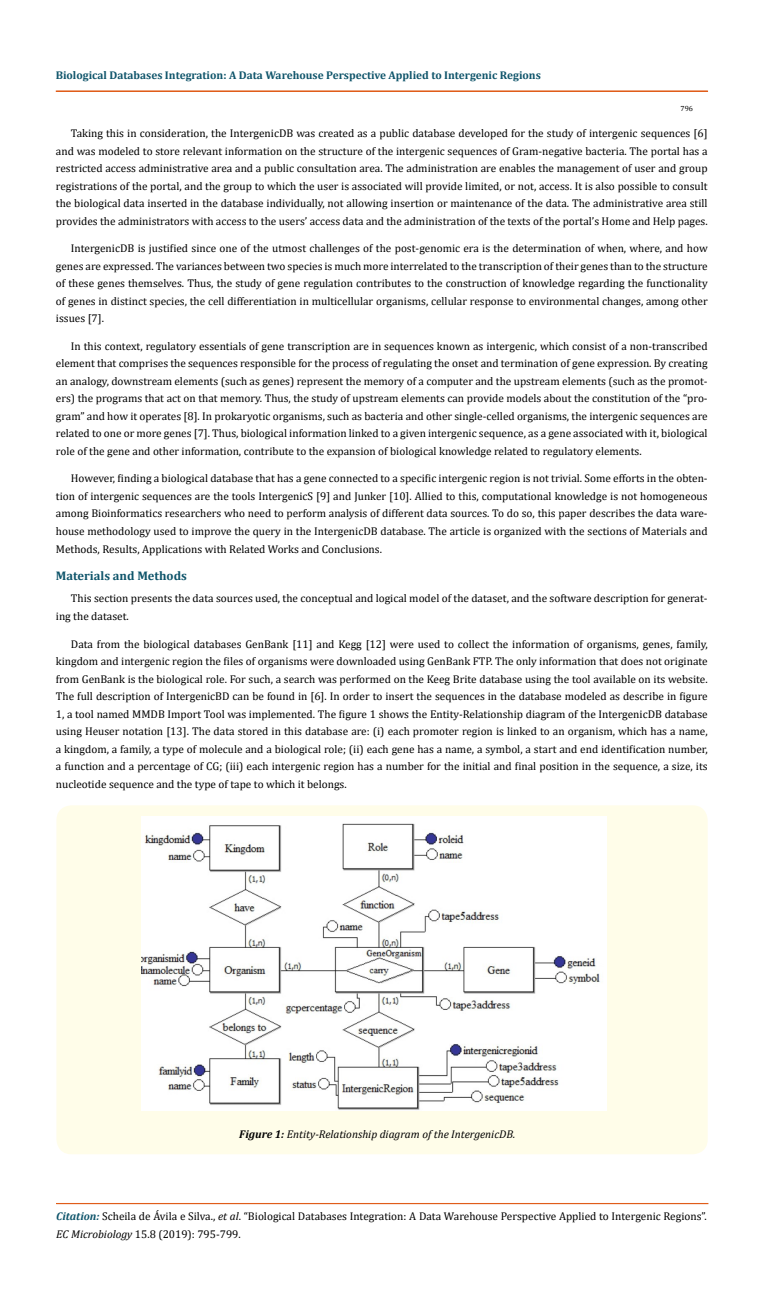
<style>
.page{position:relative;width:764px;height:1292px;background:#fff}
.page>*{position:absolute;margin:0;border:0;box-sizing:border-box;transform-origin:0 0}
.t1{font:700 12.5px "Cambria";color:#0e546a}
.t2{font:11.25px/17.5px "Cambria";color:#000;text-align:justify}
.t3{font:700 11.25px "Cambria";color:#0e546a}
.t4{font:italic 11.25px "Cambria";color:#000}
.t5{font:7.5px "Cambria";color:#000}
.s1{font-weight:700}
.s2{font-weight:700;font-style:italic;color:#0e546a}
.s3{font-style:italic}
</style>
<div class="page">
<div style="left:56px;top:91px;width:651px;height:1px;border:1px solid #e05d1a"></div>
<div style="left:56px;top:1203px;width:652px;height:1px;border:1px solid #e05d1a"></div>
<div style="left:56px;top:805px;width:651px;height:349px;background:#fffde9;border-radius:15px"></div>
<img style="left:142px;top:816px;width:464px;height:294px">
<p class="t3" style="left:56px;top:67px;width:487px">Biological Databases Integration: A Data Warehouse Perspective Applied to Intergenic Regions</p>
<p class="t5" style="left:680px;top:103px;width:14px">796</p>
<p class="t2" style="left:56px;top:124px;width:653px;text-indent:15px">Taking this in consideration, the IntergenicDB was created as a public database developed for the study of intergenic sequences [6] and was modeled to store relevant information on the structure of the intergenic sequences of Gram-negative bacteria. The portal has a restricted access administrative area and a public consultation area. The administration are enables the management of user and group registrations of the portal, and the group to which the user is associated will provide limited, or not, access. It is also possible to consult the biological data inserted in the database individually, not allowing insertion or maintenance of the data. The administrative area still provides the administrators with access to the users’ access data and the administration of the texts of the portal’s Home and Help pages.</p>
<p class="t2" style="left:56px;top:240px;width:653px;text-indent:15px">IntergenicDB is justified since one of the utmost challenges of the post-genomic era is the determination of when, where, and how genes are expressed. The variances between two species is much more interrelated to the transcription of their genes than to the structure of these genes themselves. Thus, the study of gene regulation contributes to the construction of knowledge regarding the functionality of genes in distinct species, the cell differentiation in multicellular organisms, cellular response to environmental changes, among other issues [7].</p>
<p class="t2" style="left:56px;top:337px;width:653px;text-indent:15px">In this context, regulatory essentials of gene transcription are in sequences known as intergenic, which consist of a non-transcribed element that comprises the sequences responsible for the process of regulating the onset and termination of gene expression. By creating an analogy, downstream elements (such as genes) represent the memory of a computer and the upstream elements (such as the promot&shy;ers) the programs that act on that memory. Thus, the study of upstream elements can provide models about the constitution of the “pro&shy;gram” and how it operates [8]. In prokaryotic organisms, such as bacteria and other single-celled organisms, the intergenic sequences are related to one or more genes [7]. Thus, biological information linked to a given intergenic sequence, as a gene associated with it, biological role of the gene and other information, contribute to the expansion of biological knowledge related to regulatory elements.</p>
<p class="t2" style="left:56px;top:470px;width:653px;text-indent:15px">However, finding a biological database that has a gene connected to a specific intergenic region is not trivial. Some efforts in the obten&shy;tion of intergenic sequences are the tools IntergenicS [9] and Junker [10]. Allied to this, computational knowledge is not homogeneous among Bioinformatics researchers who need to perform analysis of different data sources. To do so, this paper describes the data ware&shy;house methodology used to improve the query in the IntergenicDB database. The article is organized with the sections of Materials and Methods, Results, Applications with Related Works and Conclusions.</p>
<p class="t1" style="left:56px;top:567px;width:133px">Materials and Methods</p>
<p class="t2" style="left:56px;top:589px;width:653px;text-indent:15px">This section presents the data sources used, the conceptual and logical model of the dataset, and the software description for generat&shy;ing the dataset.</p>
<p class="t2" style="left:56px;top:634px;width:653px;text-indent:15px">Data from the biological databases GenBank [11] and Kegg [12] were used to collect the information of organisms, genes, family, kingdom and intergenic region the files of organisms were downloaded using GenBank FTP. The only information that does not originate from GenBank is the biological role. For such, a search was performed on the Keeg Brite database using the tool available on its website.<br>The full description of IntergenicBD can be found in [6]. In order to insert the sequences in the database modeled as describe in figure 1, a tool named MMDB Import Tool was implemented. The figure 1 shows the Entity-Relationship diagram of the IntergenicDB database using Heuser notation [13]. The data stored in this database are: (i) each promoter region is linked to an organism, which has a name, a kingdom, a family, a type of molecule and a biological role; (ii) each gene has a name, a symbol, a start and end identification number, a function and a percentage of CG; (iii) each intergenic region has a number for the initial and final position in the sequence, a size, its nucleotide sequence and the type of tape to which it belongs.</p>
<p class="t4" style="left:239px;top:1125px;width:278px"><span class="s1">Figure 1:</span> Entity-Relationship diagram of the IntergenicDB.</p>
<p class="t2" style="left:56px;top:1207px;width:652px"><span class="s2">Citation:</span> Scheila de Ávila e Silva., <span class="s3">et al</span>. “Biological Databases Integration: A Data Warehouse Perspective Applied to Intergenic Regions”.<br><span class="s3">EC Microbiology</span> 15.8 (2019): 795-799.</p>
</div>
